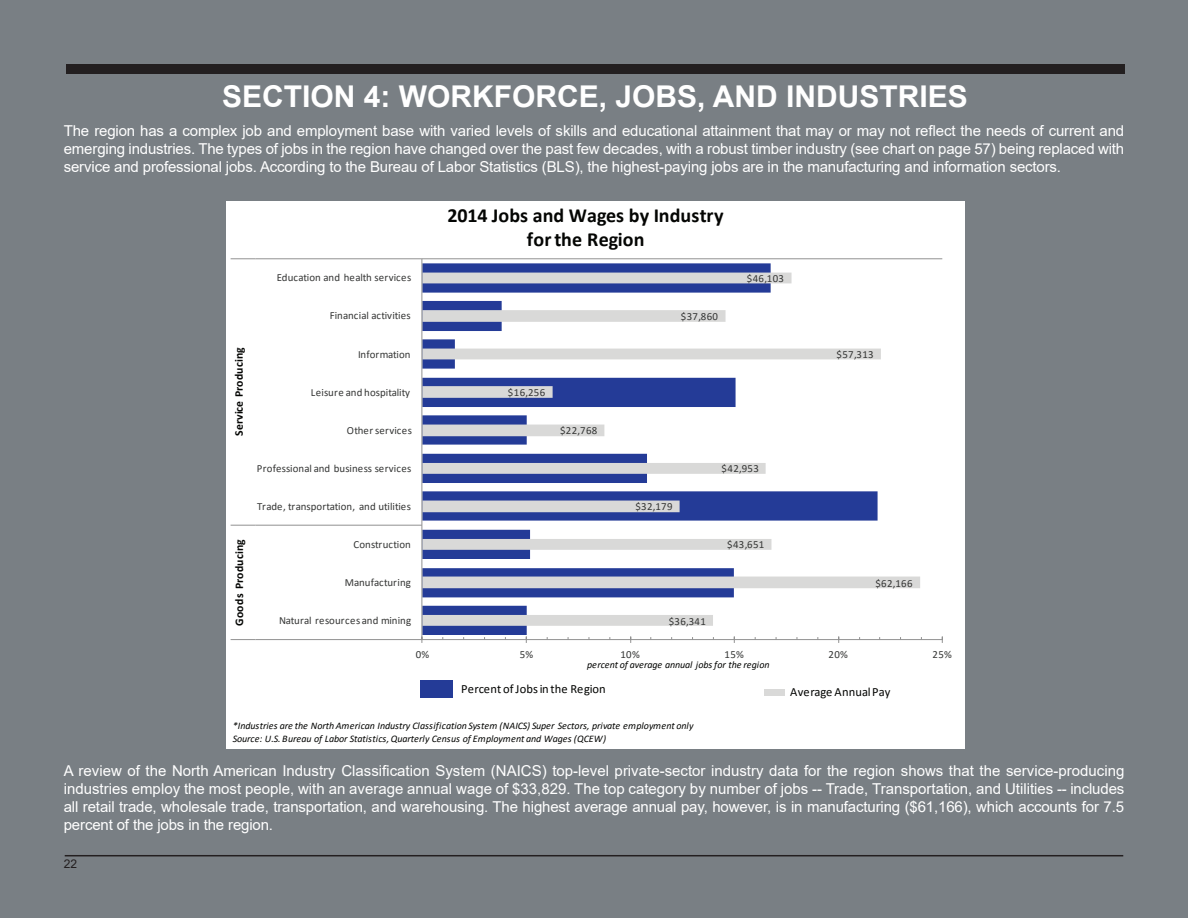
<style>
.page{position:relative;width:1188px;height:918px;background:#797f84}
.page>*{position:absolute;margin:0;border:0;box-sizing:border-box;transform-origin:0 0}
.t1{font:700 30px "Arial";color:#fff}
.t2{font:700 20.1px/24.2px "Calibri";letter-spacing:.005em;color:#040503;text-align:center}
.t3{font:15px/18px "Arial";letter-spacing:-.01em;color:#fff;text-align:justify}
.t4{font:12.6px "Calibri";letter-spacing:.01em;color:#040503}
.t5{font:12px "Arial";color:#231f20}
.t6{font:700 11.7px "Calibri";letter-spacing:.02em;color:#040503}
.t7{font:10.8px "Calibri";letter-spacing:.015em;color:#353635}
.t8{font:italic 10.05px/12.6px "Calibri";letter-spacing:-.01em;color:#040503}
</style>
<div class="page">
<div style="left:66px;top:64px;width:1058px;height:10px;background:#231f20"></div>
<hr style="left:65px;top:855px;width:1058px;height:1px;background:#231f20">
<div style="left:226px;top:201px;width:738px;height:548px;background:#fff"></div>
<svg style="left:422px;top:263px;width:369px;height:372px;fill:#243b97"></svg>
<svg style="left:422px;top:273px;width:498px;height:353px"></svg>
<hr style="left:422px;top:258px;width:520px;height:1px;background:#919191">
<hr style="left:422px;top:639px;width:520px;height:1px;background:#919191">
<hr style="left:421px;top:259px;width:1px;height:381px;background:#919191">
<hr style="left:256px;top:639px;width:166px;height:1px;background:#919191">
<hr style="left:256px;top:525px;width:166px;height:1px;background:#919191">
<hr style="left:256px;top:258px;width:166px;height:1px;background:#919191">
<svg style="left:231px;top:639px;width:25px;height:1px"></svg>
<svg style="left:231px;top:525px;width:25px;height:1px"></svg>
<svg style="left:231px;top:258px;width:25px;height:1px"></svg>
<div style="left:420px;top:680px;width:32px;height:18px;background:#243b97"></div>
<div style="left:764px;top:689px;width:21px;height:7px;background:#d9d9d8"></div>
<h1 class="t1" style="left:222px;top:75px;width:747px">SECTION 4: WORKFORCE, JOBS, AND INDUSTRIES</h1>
<p class="t3" style="left:64px;top:121px;width:1062px">The region has a complex job and employment base with varied levels of skills and educational attainment that may or may not reflect the needs of current and emerging industries. The types of jobs in the region have changed over the past few decades, with a robust timber industry (see chart on page 57) being replaced with service and professional jobs. According to the Bureau of Labor Statistics (BLS), the highest-paying jobs are in the manufacturing and information sectors.</p>
<p class="t6" style="left:231px;top:436px;width:91px;rotate:-90deg">Service Producing</p>
<p class="t7" style="left:231px;top:398px;width:12px;rotate:-90deg">---</p>
<p class="t6" style="left:231px;top:626px;width:88px;rotate:-90deg">Goods Producing</p>
<p class="t7" style="left:231px;top:586px;width:8px;rotate:-90deg">--</p>
<h2 class="t2" style="left:448px;top:203px;width:277px">2014 Jobs and Wages by Industry for the Region</h2>
<p class="t7" style="left:277px;top:270px;width:136px">Education and health services</p>
<p class="t7" style="left:747px;top:271px;width:39px">$46,103</p>
<p class="t7" style="left:330px;top:308px;width:83px">Financial activities</p>
<p class="t7" style="left:681px;top:309px;width:39px">$37,860</p>
<p class="t7" style="left:358px;top:346px;width:54px">Information</p>
<p class="t7" style="left:837px;top:347px;width:39px">$57,313</p>
<p class="t7" style="left:311px;top:385px;width:101px">Leisure and hospitality</p>
<p class="t7" style="left:508px;top:385px;width:39px">$16,256</p>
<p class="t7" style="left:347px;top:423px;width:67px">Other services</p>
<p class="t7" style="left:560px;top:423px;width:39px">$22,768</p>
<p class="t7" style="left:257px;top:461px;width:156px">Professional and business services</p>
<p class="t7" style="left:722px;top:461px;width:39px">$42,953</p>
<p class="t7" style="left:257px;top:499px;width:155px">Trade, transportation, and utilities</p>
<p class="t7" style="left:635px;top:499px;width:39px">$32,179</p>
<p class="t7" style="left:354px;top:537px;width:59px">Construction</p>
<p class="t7" style="left:727px;top:537px;width:39px">$43,651</p>
<p class="t7" style="left:345px;top:575px;width:68px">Manufacturing</p>
<p class="t7" style="left:875px;top:575px;width:39px">$62,166</p>
<p class="t7" style="left:279px;top:613px;width:134px">Natural resources and mining</p>
<p class="t7" style="left:669px;top:614px;width:39px">$36,341</p>
<p class="t7" style="left:416px;top:646px;width:15px">0%</p>
<p class="t7" style="left:520px;top:646px;width:15px">5%</p>
<p class="t7" style="left:620px;top:646px;width:21px">10%</p>
<p class="t7" style="left:725px;top:646px;width:21px">15%</p>
<p class="t7" style="left:829px;top:646px;width:21px">20%</p>
<p class="t7" style="left:933px;top:646px;width:21px">25%</p>
<p class="t8" style="left:587px;top:658px;width:184px">percent of average annual jobs for the region</p>
<p class="t4" style="left:461px;top:680px;width:146px">Percentof Jobs in the Region</p>
<p class="t4" style="left:790px;top:683px;width:102px">Average Annual Pay</p>
<p class="t8" style="left:233px;top:719px;width:462px">*Industries are the North American Industry Classification System (NAICS) Super Sectors, private employment only<br>Source: U.S. Bureau of Labor Statistics, Quarterly Census of Employment and Wages (QCEW)</p>
<p class="t3" style="left:64px;top:762px;width:1062px">A review of the North American Industry Classification System (NAICS) top-level private-sector industry data for the region shows that the service-producing industries employ the most people, with an average annual wage of $33,829. The top category by number of jobs -- Trade, Transportation, and Utilities -- includes all retail trade, wholesale trade, transportation, and warehousing. The highest average annual pay, however, is in manufacturing ($61,166), which accounts for 7.5 percent of the jobs in the region.</p>
<p class="t5" style="left:64px;top:855px;width:15px">22</p>
</div>
